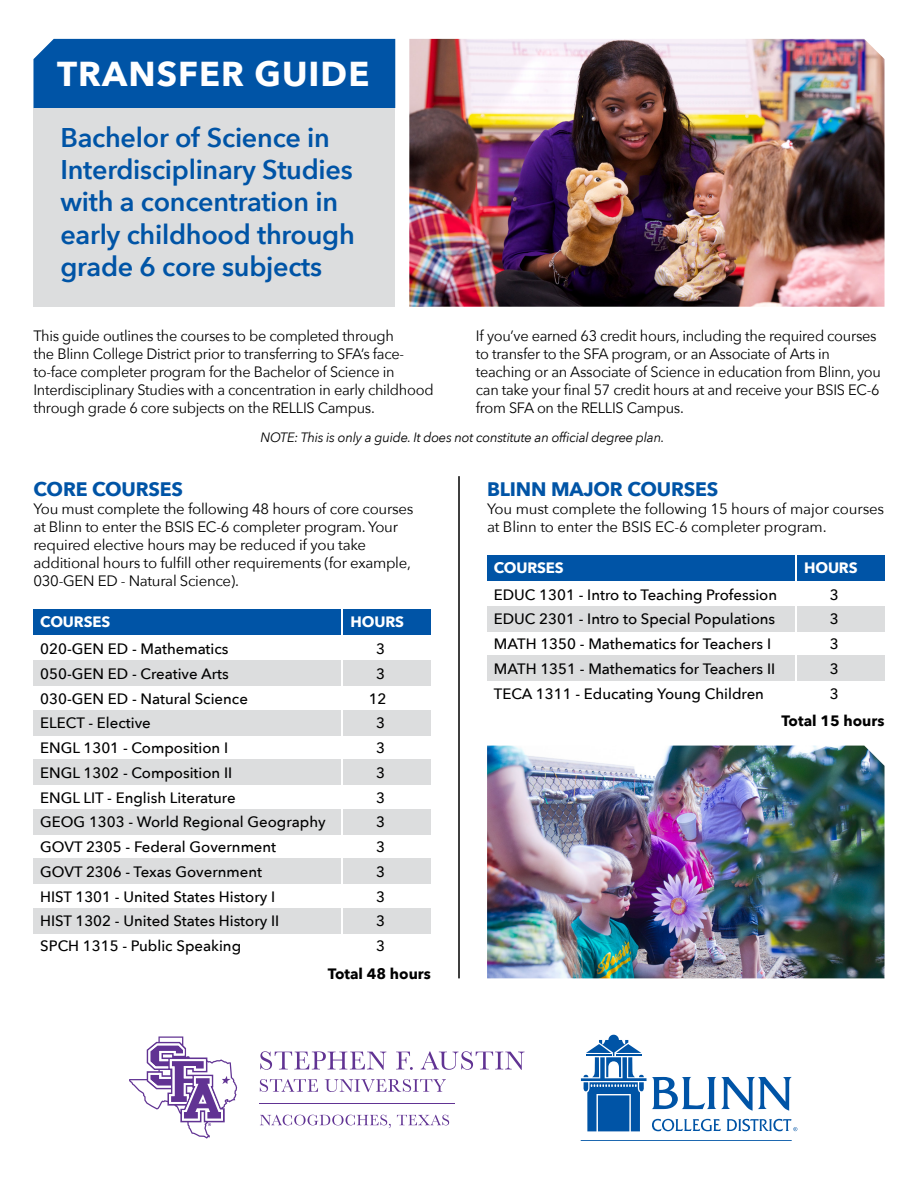
<style>
.page{position:relative;width:918px;height:1188px;background:#fff}
.page>*{position:absolute;margin:0;border:0;box-sizing:border-box;transform-origin:0 0}
.t1{font:700 34.5px "Avenir Next";letter-spacing:.03em;color:#fff}
.t2{font:600 27px/32.4px "Avenir Next";letter-spacing:-.01em;color:#0054a6}
.t3{font:700 19.5px "Avenir Next";letter-spacing:-.01em;color:#0054a6}
.t4{font:15px/18px "Avenir Next";letter-spacing:-.02em;color:#000}
.t5{font:500 15px "Avenir Next";color:#000}
.t6{font:700 15px "Avenir Next";color:#000}
.t7{font:700 15px "Avenir Next";letter-spacing:-.01em;color:#fff}
.t8{font:italic 13.5px "Avenir Next";letter-spacing:-.02em;color:#000}
</style>
<div class="page">
<div style="left:344px;top:908px;width:87px;height:26px;background:#dcddde"></div>
<div style="left:33px;top:908px;width:308px;height:26px;background:#dcddde"></div>
<svg style="left:129px;top:1036px;width:109px;height:103px"></svg>
<svg style="left:260px;top:1051px;width:126px;height:19px"></svg>
<svg style="left:396px;top:1052px;width:17px;height:18px"></svg>
<svg style="left:421px;top:1051px;width:104px;height:19px"></svg>
<svg style="left:260px;top:1079px;width:58px;height:13px"></svg>
<svg style="left:325px;top:1079px;width:121px;height:13px"></svg>
<svg style="left:260px;top:1115px;width:131px;height:13px"></svg>
<svg style="left:397px;top:1115px;width:52px;height:10px"></svg>
<hr style="left:260px;top:1103px;width:195px;height:1px;background:#613393">
<div style="left:33px;top:39px;width:362px;height:69px;background:#0054a6"></div>
<div style="left:33px;top:108px;width:362px;height:199px;background:#dcddde"></div>
<img style="left:409px;top:39px;width:476px;height:268px">
<div style="left:344px;top:809px;width:87px;height:25px;background:#dcddde"></div>
<div style="left:344px;top:661px;width:87px;height:25px;background:#dcddde"></div>
<div style="left:344px;top:710px;width:87px;height:25px;background:#dcddde"></div>
<div style="left:344px;top:760px;width:87px;height:25px;background:#dcddde"></div>
<div style="left:344px;top:858px;width:87px;height:26px;background:#dcddde"></div>
<div style="left:33px;top:809px;width:308px;height:25px;background:#dcddde"></div>
<div style="left:33px;top:661px;width:308px;height:25px;background:#dcddde"></div>
<div style="left:33px;top:710px;width:308px;height:25px;background:#dcddde"></div>
<div style="left:33px;top:760px;width:308px;height:25px;background:#dcddde"></div>
<div style="left:33px;top:858px;width:308px;height:26px;background:#dcddde"></div>
<div style="left:33px;top:609px;width:308px;height:26px;background:#0054a6"></div>
<div style="left:344px;top:609px;width:87px;height:26px;background:#0054a6"></div>
<div style="left:797px;top:606px;width:88px;height:26px;background:#dcddde"></div>
<div style="left:797px;top:656px;width:88px;height:25px;background:#dcddde"></div>
<div style="left:487px;top:606px;width:308px;height:26px;background:#dcddde"></div>
<div style="left:487px;top:656px;width:308px;height:25px;background:#dcddde"></div>
<div style="left:487px;top:555px;width:308px;height:25px;background:#0054a6"></div>
<div style="left:797px;top:555px;width:88px;height:25px;background:#0054a6"></div>
<img style="left:487px;top:746px;width:398px;height:232px">
<hr style="left:458px;top:476px;width:2px;height:502px;background:#000">
<svg style="left:581px;top:1035px;width:216px;height:96px"></svg>
<hr style="left:581px;top:1140px;width:211px;height:1px;background:#0054a6">
<h1 class="t1" style="left:57px;top:44px;width:314px">TRANSFER GUIDE</h1>
<h2 class="t2" style="left:60px;top:120px;width:296px">Bachelor of Science in<br>Interdisciplinary Studies with a concentration in early childhood through grade 6 core subjects</h2>
<p class="t4" style="left:33px;top:326px;width:402px">This guide outlines the courses to be completed through<br>the Blinn College District prior to transferring to SFA’s face&shy;to-face completer program for the Bachelor of Science in Interdisciplinary Studies with a concentration in early childhood through grade 6 core subjects on the RELLIS Campus.</p>
<p class="t4" style="left:476px;top:326px;width:407px">If you’ve earned 63 credit hours, including the required courses to transfer to the SFA program, or an Associate of Arts in teaching or an Associate of Science in education from Blinn, you can take your final 57 credit hours at and receive your BSIS EC-6 from SFA on the RELLIS Campus.</p>
<h3 class="t3" style="left:33px;top:472px;width:151px">CORE COURSES</h3>
<p class="t8" style="left:260px;top:426px;width:405px">NOTE: This is only a guide. It does not constitute an official degree plan.</p>
<h3 class="t3" style="left:487px;top:472px;width:233px">BLINN MAJOR COURSES</h3>
<p class="t4" style="left:33px;top:499px;width:381px">You must complete the following 48 hours of core courses at Blinn to enter the BSIS EC-6 completer program. Your required elective hours may be reduced if you take additional hours to fulfill other requirements (for example, 030-GEN ED - Natural Science).</p>
<p class="t7" style="left:40px;top:609px;width:71px">COURSES</p>
<p class="t7" style="left:351px;top:609px;width:55px">HOURS</p>
<p class="t5" style="left:40px;top:636px;width:190px">020-GEN ED - Mathematics</p>
<p class="t5" style="left:376px;top:636px;width:10px">3</p>
<p class="t5" style="left:40px;top:661px;width:190px">050-GEN ED - Creative Arts</p>
<p class="t5" style="left:376px;top:661px;width:10px">3</p>
<p class="t5" style="left:40px;top:686px;width:209px">030-GEN ED - Natural Science</p>
<p class="t5" style="left:369px;top:686px;width:19px">12</p>
<p class="t5" style="left:40px;top:710px;width:112px">ELECT - Elective</p>
<p class="t5" style="left:376px;top:710px;width:10px">3</p>
<p class="t5" style="left:40px;top:735px;width:189px">ENGL 1301 - Composition I</p>
<p class="t5" style="left:376px;top:735px;width:10px">3</p>
<p class="t5" style="left:40px;top:760px;width:193px">ENGL 1302 - Composition II</p>
<p class="t5" style="left:376px;top:760px;width:10px">3</p>
<p class="t5" style="left:40px;top:785px;width:197px">ENGL LIT - English Literature</p>
<p class="t5" style="left:376px;top:785px;width:10px">3</p>
<p class="t5" style="left:40px;top:809px;width:287px">GEOG 1303 - World Regional Geography</p>
<p class="t5" style="left:376px;top:809px;width:10px">3</p>
<p class="t5" style="left:40px;top:834px;width:238px">GOVT 2305 - Federal Government</p>
<p class="t5" style="left:376px;top:834px;width:10px">3</p>
<p class="t5" style="left:40px;top:859px;width:223px">GOVT 2306 - Texas Government</p>
<p class="t5" style="left:376px;top:859px;width:10px">3</p>
<p class="t5" style="left:40px;top:884px;width:236px">HIST 1301 - United States History I</p>
<p class="t5" style="left:376px;top:884px;width:10px">3</p>
<p class="t5" style="left:40px;top:908px;width:241px">HIST 1302 - United States History II</p>
<p class="t5" style="left:376px;top:908px;width:10px">3</p>
<p class="t5" style="left:40px;top:933px;width:202px">SPCH 1315 - Public Speaking</p>
<p class="t5" style="left:376px;top:933px;width:10px">3</p>
<p class="t6" style="left:328px;top:961px;width:105px">Total 48 hours</p>
<p class="t4" style="left:487px;top:499px;width:399px">You must complete the following 15 hours of major courses at Blinn to enter the BSIS EC-6 completer program.</p>
<p class="t7" style="left:494px;top:555px;width:71px">COURSES</p>
<p class="t7" style="left:804px;top:555px;width:55px">HOURS</p>
<p class="t5" style="left:494px;top:582px;width:285px">EDUC 1301 - Intro to Teaching Profession</p>
<p class="t5" style="left:830px;top:582px;width:10px">3</p>
<p class="t5" style="left:494px;top:606px;width:283px">EDUC 2301 - Intro to Special Populations</p>
<p class="t5" style="left:830px;top:606px;width:10px">3</p>
<p class="t5" style="left:494px;top:631px;width:279px">MATH 1350 - Mathematics for Teachers I</p>
<p class="t5" style="left:830px;top:631px;width:10px">3</p>
<p class="t5" style="left:494px;top:656px;width:283px">MATH 1351 - Mathematics for Teachers II</p>
<p class="t5" style="left:830px;top:656px;width:10px">3</p>
<p class="t5" style="left:494px;top:681px;width:272px">TECA 1311 - Educating Young Children</p>
<p class="t5" style="left:830px;top:681px;width:10px">3</p>
<p class="t6" style="left:781px;top:708px;width:105px">Total 15 hours</p>
</div>
